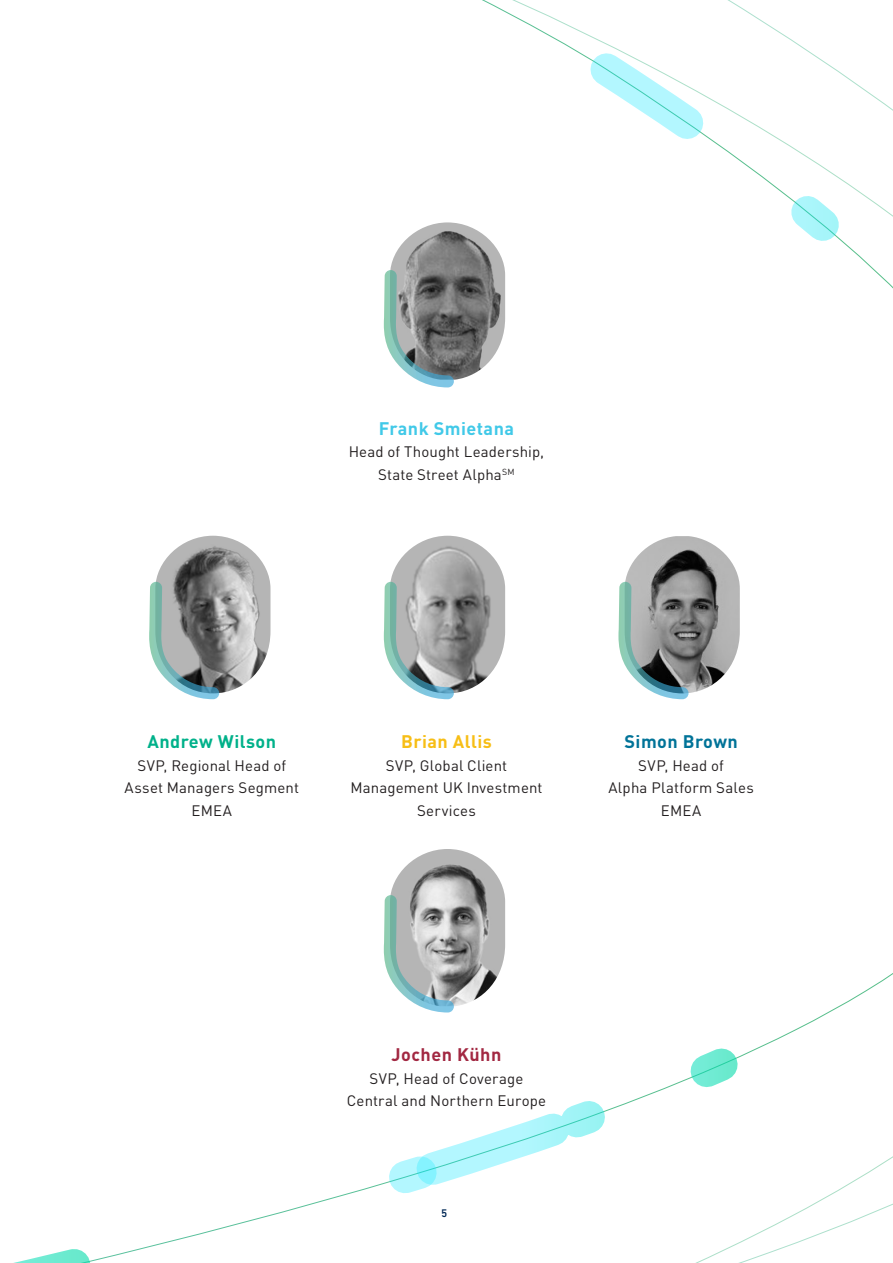
<style>
.page{position:relative;width:893px;height:1263px;background:#fff}
.page>*{position:absolute;margin:0;border:0;box-sizing:border-box;transform-origin:0 0}
.t1{font:700 18px "DINOT";letter-spacing:.025em;color:#41c9e8}
.t2{font:700 18px "DINOT";letter-spacing:.025em;color:#00b18a}
.t3{font:700 18px "DINOT";letter-spacing:.025em;color:#f7be16}
.t4{font:700 18px "DINOT";letter-spacing:.025em;color:#007398}
.t5{font:700 18px "DINOT";letter-spacing:.025em;color:#a22842}
.t6{font:15px/22.5px "DINOT";letter-spacing:.01em;color:#231f20;text-align:center}
.t7{font:500 11.25px "DIN Next LT Pro";color:#002855}
</style>
<div class="page">
<svg style="left:732px;top:121px;width:161px;height:168px"></svg>
<svg style="left:590px;top:53px;width:142px;height:102px"></svg>
<svg style="left:13px;top:1249px;width:77px;height:14px"></svg>
<svg style="left:389px;top:1048px;width:349px;height:145px"></svg>
<img style="left:390px;top:849px;width:115px;height:157px">
<svg style="left:384px;top:895px;width:70px;height:117px;background:#b2c0bf"></svg>
<img style="left:625px;top:536px;width:115px;height:157px">
<svg style="left:618px;top:582px;width:70px;height:117px;background:#91a09f"></svg>
<img style="left:390px;top:536px;width:115px;height:157px">
<svg style="left:384px;top:582px;width:70px;height:117px;background:#a9b8b7"></svg>
<img style="left:155px;top:536px;width:115px;height:157px">
<svg style="left:149px;top:582px;width:70px;height:117px;background:#899796"></svg>
<img style="left:390px;top:222px;width:115px;height:158px">
<svg style="left:384px;top:270px;width:70px;height:117px;background:#899797"></svg>
<p class="t1" style="left:379px;top:417px;width:137px">Frank Smietana</p>
<p class="t6" style="left:349px;top:440px;width:197px">Head of Thought Leadership,<br>State Street Alpha<sup>SM</sup></p>
<p class="t2" style="left:148px;top:730px;width:130px">Andrew Wilson</p>
<p class="t6" style="left:125px;top:754px;width:176px">SVP, Regional Head of<br>Asset Managers Segment<br>EMEA</p>
<p class="t3" style="left:401px;top:730px;width:92px">Brian Allis</p>
<p class="t6" style="left:350px;top:754px;width:194px">SVP, Global Client<br>Management UK Investment<br>Services</p>
<p class="t4" style="left:624px;top:730px;width:115px">Simon Brown</p>
<p class="t6" style="left:608px;top:754px;width:147px">SVP, Head of<br>Alpha Platform Sales<br>EMEA</p>
<p class="t5" style="left:392px;top:1043px;width:111px">Jochen Kühn</p>
<p class="t6" style="left:347px;top:1067px;width:201px">SVP, Head of Coverage<br>Central and Northern Europe</p>
<p class="t7" style="left:441px;top:1207px;width:8px">5</p>
</div>
